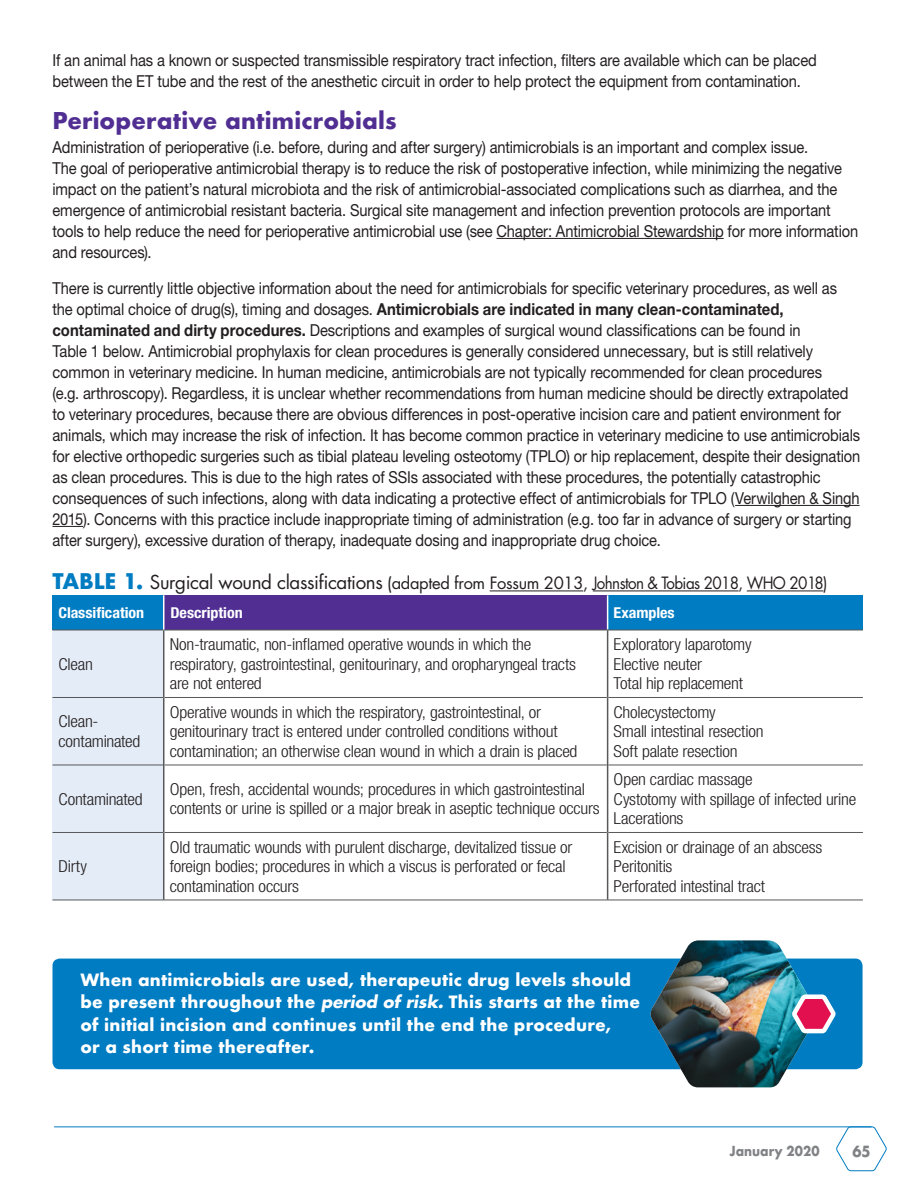
<style>
.page{position:relative;width:918px;height:1188px;background:#fff}
.page>*{position:absolute;margin:0;border:0;box-sizing:border-box;transform-origin:0 0}
.t1{font:700 22.5px "Futura";letter-spacing:.005em;color:#502e92}
.t2{font:16.5px/21px "Helvetica Neue LT Std";letter-spacing:-.01em;color:#231f20;scale:.89 1}
.t3{font:300 condensed 16.5px/19.5px "Helvetica Neue LT Std";letter-spacing:-.015em;color:#231f20;scale:1.07 1}
.t4{font:700 16.5px/22.5px "Futura";letter-spacing:.01em;color:#fff}
.t5{font:16.5px "Futura";letter-spacing:-.04em;color:#231f20}
.t6{font:700 condensed 15px "Helvetica Neue LT Std";letter-spacing:-.005em;color:#fff;scale:1.07 1}
.t7{font:700 15px "Futura";color:#808285;scale:.89 1}
.t8{font:700 13.5px "Futura";letter-spacing:.005em;color:#808285;scale:.89 1}
.s1{font-weight:700}
.s2{font-weight:700;font-size:21px;color:#007cc2}
.s3{font-size:18.75px}
.s4{font-style:italic}
</style>
<div class="page">
<svg style="left:835px;top:1126px;width:52px;height:46px"></svg>
<hr style="left:54px;top:1126px;width:818px;height:1px;background:#007cc2">
<hr style="left:496px;top:238px;width:228px;height:1px;background:#231f20">
<hr style="left:735px;top:505px;width:125px;height:1px;background:#231f20">
<hr style="left:52px;top:526px;width:31px;height:1px;background:#231f20">
<hr style="left:490px;top:591px;width:93px;height:1px;background:#231f20">
<hr style="left:593px;top:591px;width:146px;height:1px;background:#231f20">
<hr style="left:747px;top:591px;width:76px;height:1px;background:#231f20">
<div style="left:52px;top:595px;width:112px;height:35px;background:#007cc2"></div>
<div style="left:608px;top:595px;width:255px;height:35px;background:#007cc2"></div>
<div style="left:164px;top:595px;width:444px;height:35px;background:#502e92"></div>
<div style="left:52px;top:630px;width:112px;height:67px;background:#e4ecf7"></div>
<div style="left:52px;top:697px;width:112px;height:68px;background:#e4ecf7"></div>
<div style="left:52px;top:765px;width:112px;height:67px;background:#e4ecf7"></div>
<div style="left:52px;top:832px;width:112px;height:68px;background:#e4ecf7"></div>
<hr style="left:607px;top:595px;width:1px;height:35px;background:#fff">
<hr style="left:53px;top:697px;width:110px;height:1px;background:#57585a">
<hr style="left:164px;top:697px;width:443px;height:1px;background:#57585a">
<hr style="left:608px;top:697px;width:255px;height:1px;background:#57585a">
<hr style="left:53px;top:765px;width:110px;height:1px;background:#57585a">
<hr style="left:164px;top:765px;width:443px;height:1px;background:#57585a">
<hr style="left:608px;top:765px;width:255px;height:1px;background:#57585a">
<hr style="left:53px;top:832px;width:110px;height:1px;background:#57585a">
<hr style="left:164px;top:832px;width:443px;height:1px;background:#57585a">
<hr style="left:608px;top:832px;width:255px;height:1px;background:#57585a">
<hr style="left:53px;top:900px;width:111px;height:1px;background:#57585a">
<hr style="left:164px;top:900px;width:444px;height:1px;background:#57585a">
<hr style="left:608px;top:900px;width:255px;height:1px;background:#57585a">
<hr style="left:607px;top:630px;width:1px;height:67px;background:#57585a">
<hr style="left:607px;top:697px;width:1px;height:68px;background:#57585a">
<hr style="left:607px;top:765px;width:1px;height:67px;background:#57585a">
<hr style="left:607px;top:832px;width:1px;height:68px;background:#57585a">
<hr style="left:53px;top:630px;width:111px;height:1px;background:#57585a">
<hr style="left:164px;top:630px;width:444px;height:1px;background:#57585a">
<hr style="left:608px;top:630px;width:255px;height:1px;background:#57585a">
<hr style="left:163px;top:595px;width:1px;height:35px;background:#fff">
<hr style="left:163px;top:630px;width:1px;height:67px;background:#57585a">
<hr style="left:163px;top:697px;width:1px;height:68px;background:#57585a">
<hr style="left:163px;top:765px;width:1px;height:67px;background:#57585a">
<hr style="left:163px;top:832px;width:1px;height:68px;background:#57585a">
<div style="left:53px;top:959px;width:810px;height:110px;background:#007cc2;border-radius:7px"></div>
<img style="left:650px;top:940px;width:190px;height:147px">
<p class="t2" style="left:52px;top:49px;width:860px">If an animal has a known or suspected transmissible respiratory tract infection, flters are available which can be placed between the ET tube and the rest of the anesthetic circuit in order to help protect the equipment from contamination.</p>
<p class="t1" style="left:52px;top:104px;width:345px">Perioperative antimicrobials</p>
<p class="t2" style="left:52px;top:136px;width:907px">Administration of perioperative (i.e. before, during and after surgery) antimicrobials is an important and complex issue.<br>The goal of perioperative antimicrobial therapy is to reduce the risk of postoperative infection, while minimizing the negative impact on the patient’s natural microbiota and the risk of antimicrobial-associated complications such as diarrhea, and the emergence of antimicrobial resistant bacteria. Surgical site management and infection prevention protocols are important tools to help reduce the need for perioperative antimicrobial use (see Chapter: Antimicrobial Stewardship for more information and resources).</p>
<p class="t2" style="left:52px;top:277px;width:883px">There is currently little objective information about the need for antimicrobials for specifc veterinary procedures, as well as the optimal choice of drug(s), timing and dosages. <span class="s1">Antimicrobials are indicated in many clean-contaminated, contaminated and dirty procedures.</span> Descriptions and examples of surgical wound classifcations can be found in Table 1 below. Antimicrobial prophylaxis for clean procedures is generally considered unnecessary, but is still relatively common in veterinary medicine. In human medicine, antimicrobials are not typically recommended for clean procedures</p>
<p class="t2" style="left:53px;top:382px;width:909px">(e.g. arthroscopy). Regardless, it is unclear whether recommendations from human medicine should be directly extrapolated to veterinary procedures, because there are obvious differences in post-operative incision care and patient environment for animals, which may increase the risk of infection. It has become common practice in veterinary medicine to use antimicrobials for elective orthopedic surgeries such as tibial plateau leveling osteotomy (TPLO) or hip replacement, despite their designation as clean procedures. This is due to the high rates of SSIs associated with these procedures, the potentially catastrophic consequences of such infections, along with data indicating a protective effect of antimicrobials for TPLO (Verwilghen &amp; Singh 2015). Concerns with this practice include inappropriate timing of administration (e.g. too far in advance of surgery or starting after surgery), excessive duration of therapy, inadequate dosing and inappropriate drug choice.</p>
<p class="t5" style="left:52px;top:573px;width:777px"><span class="s2">TABLE 1.</span> <span class="s3">Surgical wound classifcations</span> (adapted from Fossum 2013, Johnston &amp; Tobias 2018, WHO 2018)</p>
<p class="t6" style="left:59px;top:604px;width:82px">Classifcation</p>
<p class="t6" style="left:170px;top:604px;width:69px">Description</p>
<p class="t6" style="left:614px;top:604px;width:59px">Examples</p>
<p class="t3" style="left:59px;top:654px;width:34px">Clean</p>
<p class="t3" style="left:170px;top:635px;width:381px">Non-traumatic, non-infamed operative wounds in which the respiratory, gastrointestinal, genitourinary, and oropharyngeal tracts are not entered</p>
<p class="t3" style="left:614px;top:635px;width:130px">Exploratory laparotomy<br>Elective neuter<br>Total hip replacement</p>
<p class="t3" style="left:59px;top:712px;width:78px">Clean&shy;contaminated</p>
<p class="t3" style="left:170px;top:702px;width:383px">Operative wounds in which the respiratory, gastrointestinal, or genitourinary tract is entered under controlled conditions without contamination; an otherwise clean wound in which a drain is placed</p>
<p class="t3" style="left:614px;top:702px;width:142px">Cholecystectomy<br>Small intestinal resection<br>Soft palate resection</p>
<p class="t3" style="left:59px;top:789px;width:80px">Contaminated</p>
<p class="t3" style="left:170px;top:779px;width:403px">Open, fresh, accidental wounds; procedures in which gastrointestinal contents or urine is spilled or a major break in aseptic technique occurs</p>
<p class="t3" style="left:614px;top:769px;width:228px">Open cardiac massage<br>Cystotomy with spillage of infected urine<br>Lacerations</p>
<p class="t3" style="left:59px;top:856px;width:28px">Dirty</p>
<p class="t3" style="left:170px;top:837px;width:378px">Old traumatic wounds with purulent discharge, devitalized tissue or foreign bodies; procedures in which a viscus is perforated or fecal contamination occurs</p>
<p class="t3" style="left:614px;top:837px;width:197px">Excision or drainage of an abscess<br>Peritonitis<br>Perforated intestinal tract</p>
<p class="t4" style="left:80px;top:968px;width:561px">When antimicrobials are used, therapeutic drug levels should be present throughout the <span class="s4">period of risk.</span> This starts at the time of initial incision and continues until the end the procedure,<br>or a short time thereafter.</p>
<p class="t8" style="left:730px;top:1141px;width:103px">January 2020</p>
<p class="t7" style="left:853px;top:1141px;width:22px">65</p>
</div>
